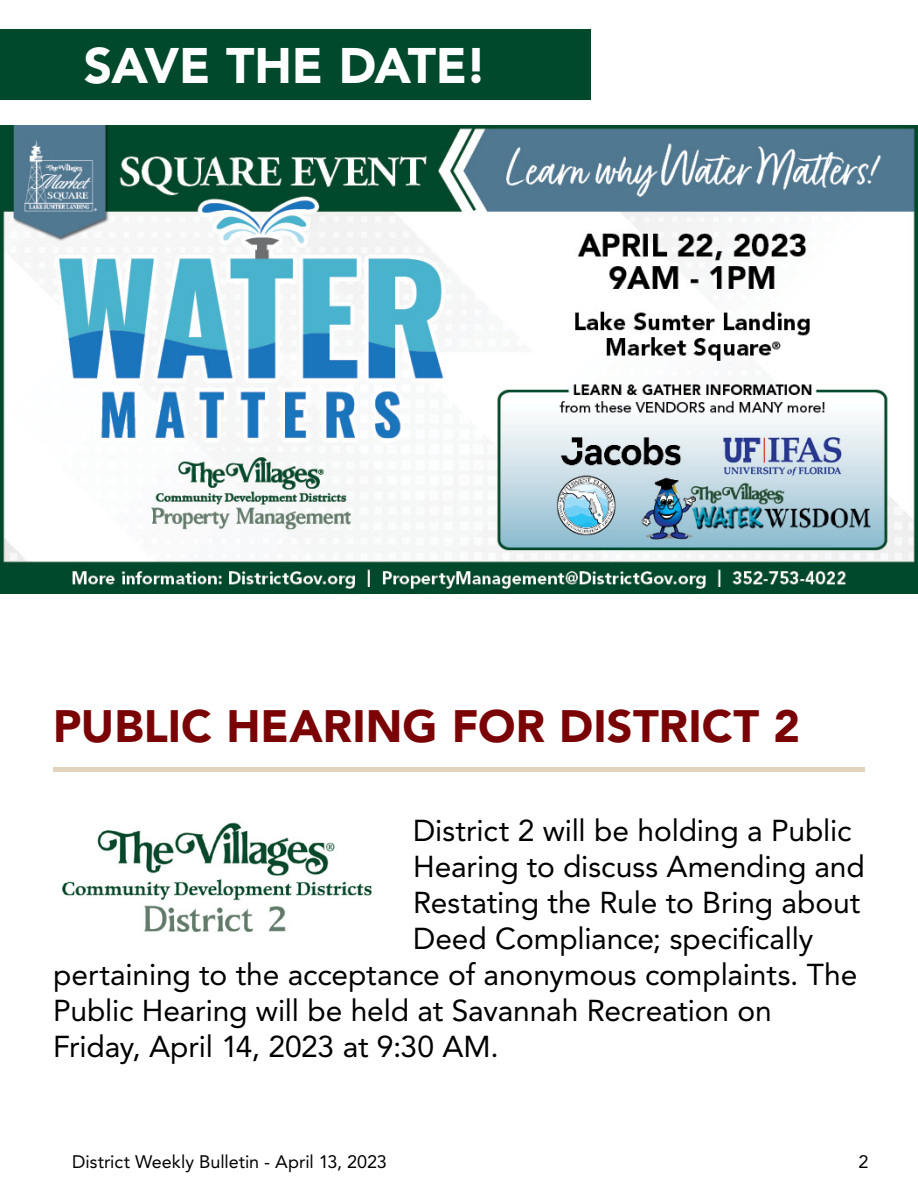
<style>
.page{position:relative;width:918px;height:1188px;background:#fff}
.page>*{position:absolute;margin:0;border:0;box-sizing:border-box;transform-origin:0 0}
.t1{font:900 49.5px "Avenir LT Std";letter-spacing:-.01em;color:#fff}
.t2{font:900 45px "Avenir LT Std";letter-spacing:.005em;color:#7a0306}
.t3{font:30px "Avenir LT Std";letter-spacing:-.005em;color:#000}
.t4{font:18px "Avenir LT Std";color:#000}
</style>
<div class="page">
<div style="left:53px;top:767px;width:812px;height:5px;background:#e1d3bd"></div>
<img style="left:62px;top:822px;width:310px;height:110px">
<img style="left:0;top:126px;width:918px;height:468px">
<div style="left:0;top:29px;width:591px;height:70px;background:#00492c"></div>
<h1 class="t1" style="left:84px;top:36px;width:405px">SAVE THE DATE!</h1>
<h2 class="t2" style="left:53px;top:699px;width:749px">PUBLIC HEARING FOR DISTRICT 2</h2>
<p class="t3" style="left:413px;top:813px;width:440px">District 2 will be holding a Public</p>
<p class="t3" style="left:413px;top:849px;width:453px">Hearing to discuss Amending and</p>
<p class="t3" style="left:413px;top:885px;width:449px">Restating the Rule to Bring about</p>
<p class="t3" style="left:413px;top:921px;width:402px">Deed Compliance; specifically</p>
<p class="t3" style="left:53px;top:957px;width:806px">pertaining to the acceptance of anonymous complaints. The</p>
<p class="t3" style="left:53px;top:993px;width:720px">Public Hearing will be held at Savannah Recreation on</p>
<p class="t3" style="left:53px;top:1029px;width:447px">Friday, April 14, 2023 at 9:30 AM.</p>
<p class="t4" style="left:72px;top:1151px;width:316px">District Weekly Bulletin - April 13, 2023</p>
<p class="t4" style="left:859px;top:1151px;width:12px">2</p>
</div>
